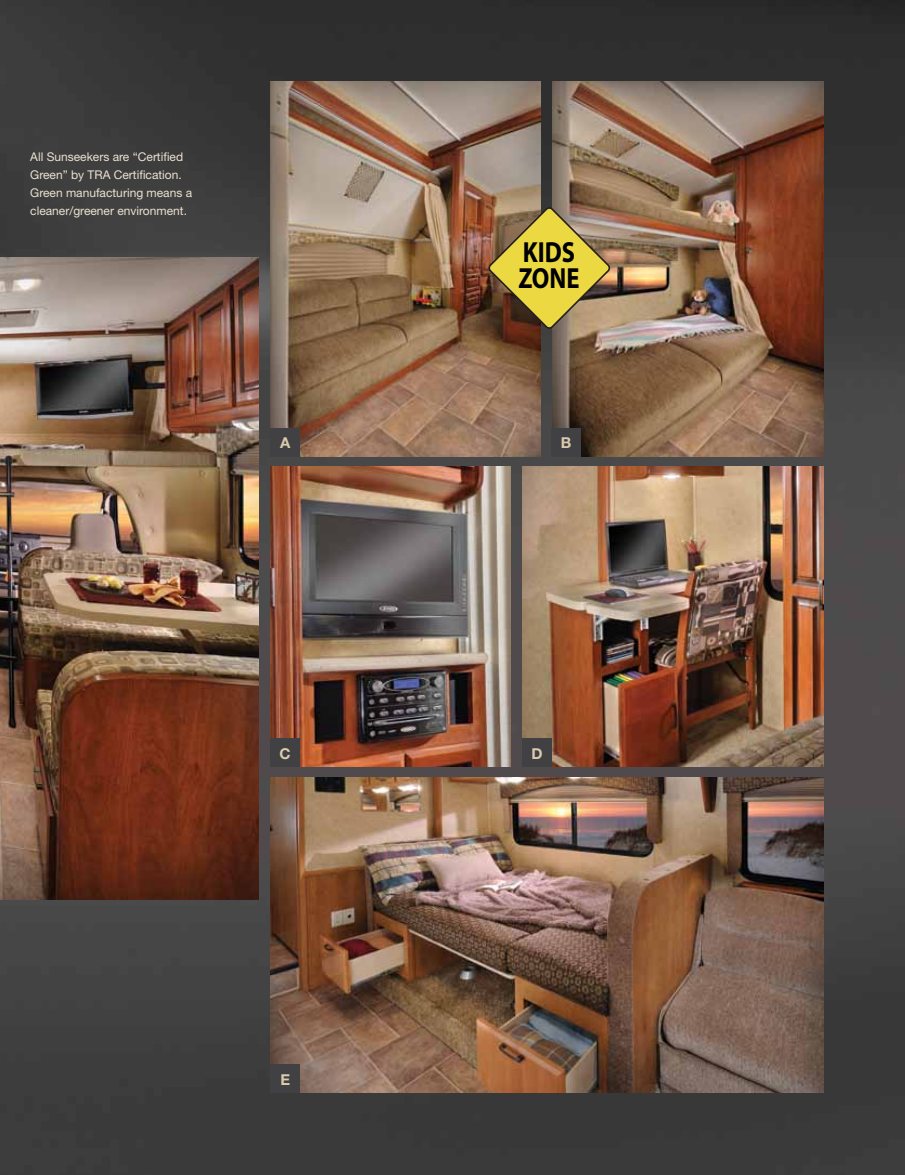
<style>
.page{position:relative;width:905px;height:1175px;background:#fff}
.page>*{position:absolute;margin:0;border:0;box-sizing:border-box;transform-origin:0 0}
.t1{font:700 29.25px/26.2px "Myriad Pro";color:#000;scale:.84 1}
.t2{font:700 15px "Helvetica Neue";color:#dacbae}
.t3{font:12px/18px "Helvetica Neue";color:#ebe1d0}
</style>
<div class="page">
<img style="left:0;top:0;width:904px;height:1174px">
<img style="left:0;top:258px;width:258px;height:641px">
<img style="left:270px;top:466px;width:240px;height:301px">
<img style="left:522px;top:466px;width:301px;height:301px">
<img style="left:270px;top:81px;width:270px;height:376px">
<img style="left:552px;top:81px;width:272px;height:376px">
<img style="left:270px;top:778px;width:554px;height:314px">
<img style="left:488px;top:207px;width:122px;height:122px">
<div style="left:270px;top:428px;width:30px;height:29px;background:#414042"></div>
<div style="left:522px;top:738px;width:30px;height:29px;background:#414042"></div>
<div style="left:551px;top:428px;width:30px;height:29px;background:#414042"></div>
<div style="left:270px;top:738px;width:30px;height:29px;background:#414042"></div>
<div style="left:270px;top:1064px;width:30px;height:28px;background:#414042"></div>
<p class="t3" style="left:30px;top:148px;width:163px">All Sunseekers are “Certified<br>Green” by TRA Certification.<br>Green manufacturing means a cleaner/greener environment.</p>
<p class="t2" style="left:280px;top:434px;width:12px">A</p>
<p class="t2" style="left:279px;top:744px;width:11px">C</p>
<p class="t2" style="left:280px;top:1069px;width:11px">E</p>
<h1 class="t1" style="left:518px;top:238px;width:74px">KIDS<br>ZONE</h1>
<p class="t2" style="left:561px;top:434px;width:12px">B</p>
<p class="t2" style="left:531px;top:744px;width:13px">D</p>
</div>
